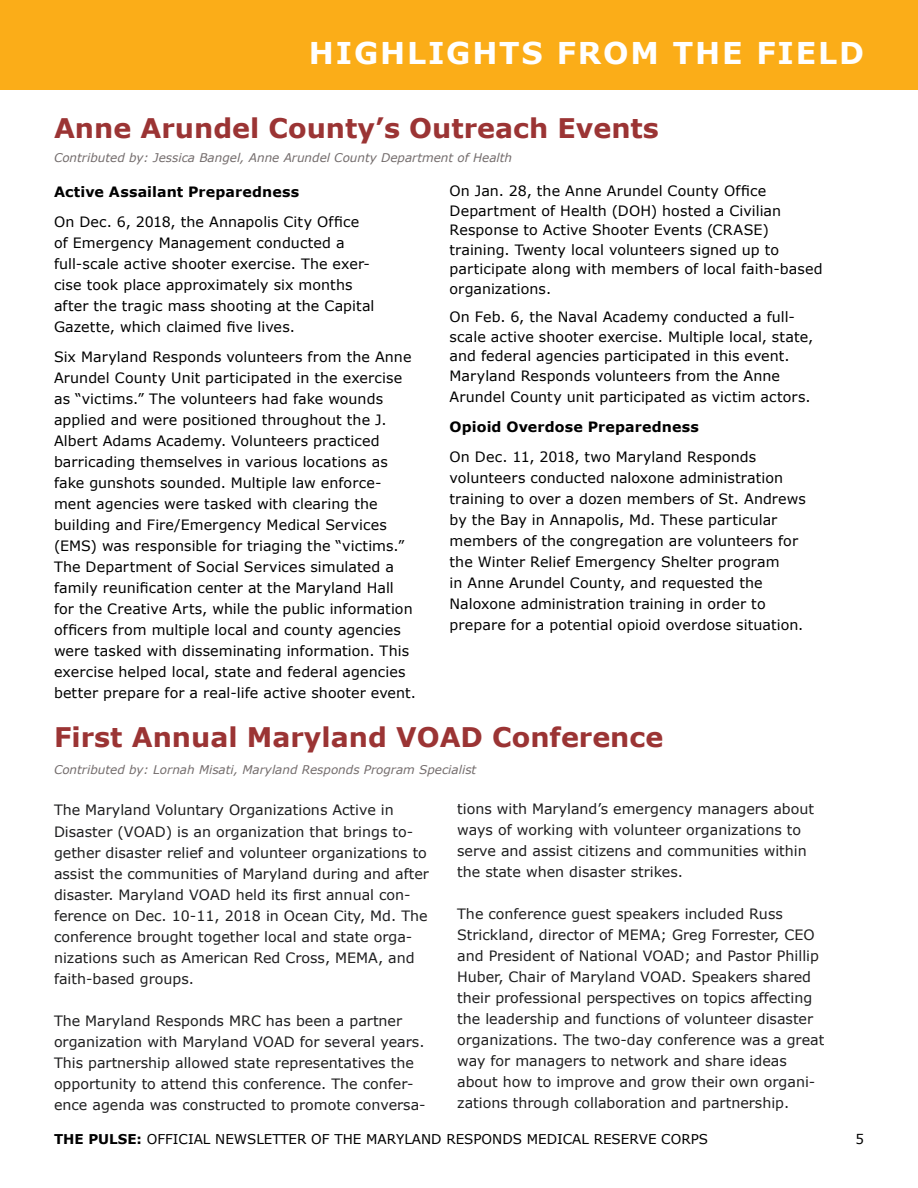
<style>
.page{position:relative;width:918px;height:1188px;background:#fff}
.page>*{position:absolute;margin:0;border:0;box-sizing:border-box;transform-origin:0 0}
.t1{font:700 30px "Verdana";letter-spacing:.06em;color:#fff}
.t2{font:700 27px "Verdana";color:#9b3434}
.t3{font:14.25px/21px "Verdana";letter-spacing:.005em;color:#000}
.t4{font:14.25px/21px "Verdana";color:#1e1e1f}
.t5{font:700 14.25px "Verdana";letter-spacing:.005em;color:#000}
.t6{font:13.5px "Verdana";color:#000}
.t7{font:italic 12px "Verdana";color:#746d6d}
.s1{font-weight:700}
</style>
<div class="page">
<div style="left:0;top:0;width:918px;height:90px;background:#fbad18"></div>
<h1 class="t1" style="left:309px;top:32px;width:556px">HIGHLIGHTS FROM THE FIELD</h1>
<h2 class="t2" style="left:54px;top:109px;width:606px">Anne Arundel County’s Outreach Events</h2>
<p class="t7" style="left:54px;top:149px;width:460px">Contributed by: Jessica Bangel, Anne Arundel County Department of Health</p>
<p class="t3" style="left:450px;top:181px;width:375px;line-height:19.5px">On Jan. 28, the Anne Arundel County Office Department of Health (DOH) hosted a Civilian Response to Active Shooter Events (CRASE) training. Twenty local volunteers signed up to participate along with members of local faith-based organizations.</p>
<p class="t3" style="left:450px;top:307px;width:365px;line-height:19.5px">On Feb. 6, the Naval Academy conducted a full&shy;scale active shooter exercise. Multiple local, state, and federal agencies participated in this event.<br>Maryland Responds volunteers from the Anne</p>
<p class="t3" style="left:450px;top:386px;width:363px">Arundel County unit participated as victim actors.</p>
<p class="t5" style="left:450px;top:417px;width:251px">Opioid Overdose Preparedness</p>
<p class="t3" style="left:450px;top:446px;width:358px">On Dec. 11, 2018, two Maryland Responds volunteers conducted naloxone administration training to over a dozen members of St. Andrews by the Bay in Annapolis, Md. These particular members of the congregation are volunteers for the Winter Relief Emergency Shelter program<br>in Anne Arundel County, and requested the Naloxone administration training in order to prepare for a potential opioid overdose situation.</p>
<p class="t5" style="left:54px;top:182px;width:247px">Active Assailant Preparedness</p>
<p class="t3" style="left:54px;top:211px;width:322px">On Dec. 6, 2018, the Annapolis City Office of Emergency Management conducted a full-scale active shooter exercise. The exer&shy;cise took place approximately six months after the tragic mass shooting at the Capital Gazette, which claimed five lives.</p>
<p class="t3" style="left:54px;top:346px;width:364px">Six Maryland Responds volunteers from the Anne Arundel County Unit participated in the exercise as “victims.” The volunteers had fake wounds applied and were positioned throughout the J.<br>Albert Adams Academy. Volunteers practiced barricading themselves in various locations as fake gunshots sounded. Multiple law enforce&shy;ment agencies were tasked with clearing the building and Fire/Emergency Medical Services (EMS) was responsible for triaging the “victims.” The Department of Social Services simulated a family reunification center at the Maryland Hall for the Creative Arts, while the public information officers from multiple local and county agencies were tasked with disseminating information. This exercise helped local, state and federal agencies better prepare for a real-life active shooter event.</p>
<h2 class="t2" style="left:54px;top:718px;width:611px">First Annual Maryland VOAD Conference</h2>
<p class="t7" style="left:54px;top:762px;width:424px">Contributed by: Lornah Misati, Maryland Responds Program Specialist</p>
<p class="t4" style="left:54px;top:800px;width:376px">The Maryland Voluntary Organizations Active in Disaster (VOAD) is an organization that brings to&shy;gether disaster relief and volunteer organizations to assist the communities of Maryland during and after disaster. Maryland VOAD held its first annual con&shy;ference on Dec. 10-11, 2018 in Ocean City, Md. The conference brought together local and state orga&shy;nizations such as American Red Cross, MEMA, and faith-based groups.</p>
<p class="t4" style="left:54px;top:1010px;width:373px">The Maryland Responds MRC has been a partner organization with Maryland VOAD for several years.<br>This partnership allowed state representatives the opportunity to attend this conference. The confer&shy;ence agenda was constructed to promote conversa-</p>
<p class="t4" style="left:457px;top:798px;width:358px">tions with Maryland’s emergency managers about ways of working with volunteer organizations to serve and assist citizens and communities within the state when disaster strikes.</p>
<p class="t4" style="left:457px;top:903px;width:369px">The conference guest speakers included Russ Strickland, director of MEMA; Greg Forrester, CEO and President of National VOAD; and Pastor Phillip Huber, Chair of Maryland VOAD. Speakers shared their professional perspectives on topics affecting the leadership and functions of volunteer disaster organizations. The two-day conference was a great way for managers to network and share ideas about how to improve and grow their own organi&shy;zations through collaboration and partnership.</p>
<p class="t6" style="left:54px;top:1130px;width:656px"><span class="s1">THE PULSE:</span> OFFICIAL NEWSLETTER OF THE MARYLAND RESPONDS MEDICAL RESERVE CORPS</p>
<p class="t6" style="left:855px;top:1130px;width:10px">5</p>
</div>
